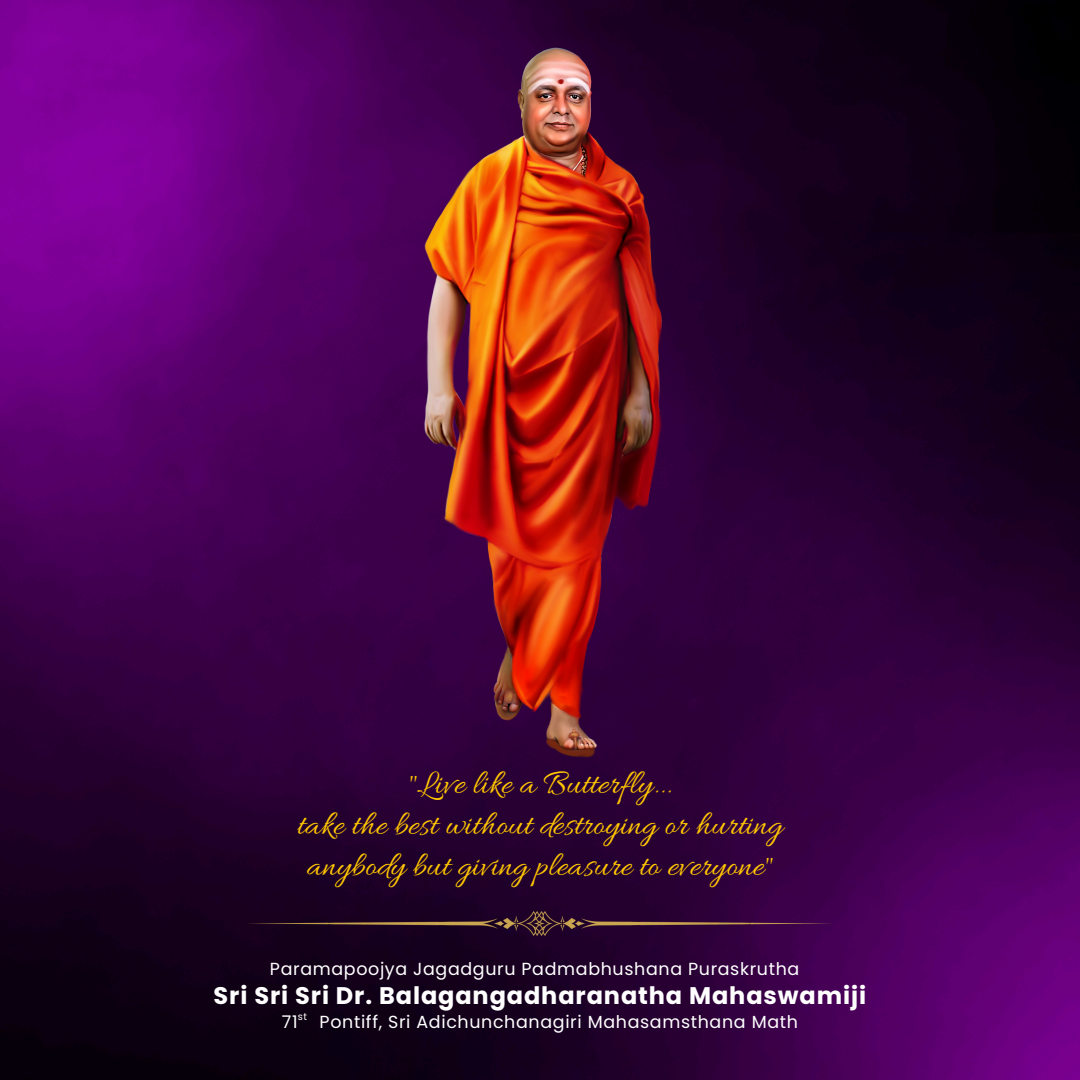
<style>
.page{position:relative;width:1080px;height:1080px;background:#fff}
.page>*{position:absolute;margin:0;border:0;box-sizing:border-box;transform-origin:0 0}
.t1{font:35px/41.2px "Allura";color:#ffc700;text-align:center}
.t2{font:700 24px "Poppins";letter-spacing:.035em;color:#fff}
.t3{font:17.5px "Poppins";letter-spacing:.035em;color:#fff}
.t4{font:9.75px "Poppins";color:#fff}
</style>
<div class="page">
<img style="left:0;top:0;width:1080px;height:1080px">
<img style="left:401px;top:35px;width:278px;height:733px">
<img style="left:246px;top:912px;width:587px;height:24px">
<p class="t1" style="left:297px;top:765px;width:487px">"Live like a Butterfly...<br>take the best without destroying or hurting anybody but giving pleasure to everyone"</p>
<p class="t3" style="left:270px;top:957px;width:531px">Paramapoojya Jagadguru Padmabhushana Puraskrutha</p>
<p class="t2" style="left:214px;top:979px;width:654px">Sri Sri Sri Dr. Balagangadharanatha Mahaswamiji</p>
<p class="t3" style="left:282px;top:1009px;width:17px">71</p>
<h2 class="t3" style="left:320px;top:1009px;width:480px">Pontiff, Sri Adichunchanagiri Mahasamsthana Math</h2>
<p class="t4" style="left:298px;top:1010px;width:11px">st</p>
</div>
